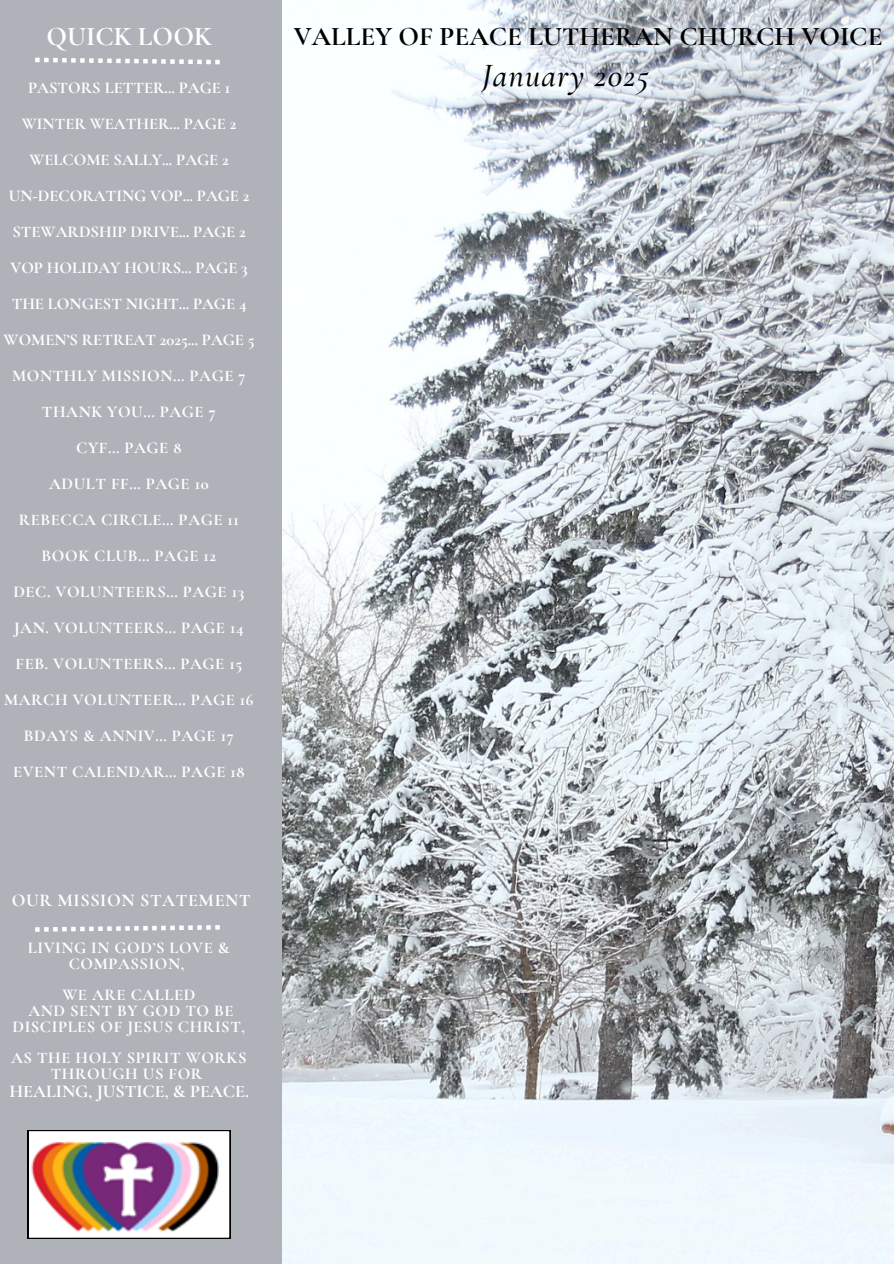
<style>
.page{position:relative;width:894px;height:1264px;background:#fff}
.page>*{position:absolute;margin:0;border:0;box-sizing:border-box;transform-origin:0 0}
.t1{font:italic 500 33px "Cormorant Garamond";letter-spacing:.035em;color:#000}
.t2{font:700 27px "Cormorant Garamond";color:#000}
.t3{font:700 27px "Cormorant Garamond";color:#fff}
.t4{font:700 18px "Cormorant Garamond";color:#fff}
.t5{font:700 18px "Cormorant Garamond";letter-spacing:.02em;color:#fff}
.t6{font:700 16.5px/15.8px "Cormorant Garamond";letter-spacing:.035em;color:#fff;text-align:center}
.t7{font:700 16.5px "Cormorant Garamond";color:#fff}
</style>
<div class="page">
<div style="left:0;top:0;width:893px;height:1263px;background:#afb3b9"></div>
<svg style="left:35px;top:58px;width:185px;height:6px"></svg>
<svg style="left:28px;top:1130px;width:202px;height:108px;background:#ba9da3"></svg>
<svg style="left:35px;top:925px;width:185px;height:6px"></svg>
<img style="left:283px;top:0;width:609px;height:1263px">
<h2 class="t3" style="left:47px;top:20px;width:167px">QUICK LOOK</h2>
<p class="t7" style="left:28px;top:78px;width:203px">PASTORS LETTER... PAGE 1</p>
<p class="t7" style="left:22px;top:114px;width:216px">WINTER WEATHER... PAGE 2</p>
<p class="t7" style="left:29px;top:150px;width:201px">WELCOME SALLY... PAGE 2</p>
<p class="t7" style="left:9px;top:186px;width:242px">UN-DECORATING VOP... PAGE 2</p>
<p class="t7" style="left:12px;top:222px;width:235px">STEWARDSHIP DRIVE... PAGE 2</p>
<p class="t7" style="left:10px;top:258px;width:239px">VOP HOLIDAY HOURS... PAGE 3</p>
<p class="t7" style="left:12px;top:294px;width:236px">THE LONGEST NIGHT... PAGE 4</p>
<p class="t7" style="left:4px;top:330px;width:252px">WOMEN’S RETREAT 2025... PAGE 5</p>
<p class="t6" style="left:12px;top:368px;width:235px">MONTHLY MISSION... PAGE 7</p>
<p class="t6" style="left:42px;top:404px;width:175px">THANK YOU... PAGE 7</p>
<p class="t6" style="left:76px;top:440px;width:107px">CYF... PAGE 8</p>
<p class="t6" style="left:49px;top:476px;width:161px">ADULT FF... PAGE 10</p>
<p class="t6" style="left:19px;top:512px;width:222px">REBECCA CIRCLE... PAGE 11</p>
<p class="t6" style="left:42px;top:548px;width:176px">BOOK CLUB... PAGE 12</p>
<p class="t6" style="left:13px;top:584px;width:232px">DEC. VOLUNTEERS... PAGE 13</p>
<p class="t6" style="left:14px;top:620px;width:231px">JAN. VOLUNTEERS... PAGE 14</p>
<p class="t6" style="left:16px;top:656px;width:228px">FEB. VOLUNTEERS... PAGE 15</p>
<p class="t6" style="left:4px;top:692px;width:251px">MARCH VOLUNTEER... PAGE 16</p>
<p class="t6" style="left:24px;top:728px;width:211px">BDAYS &amp; ANNIV... PAGE 17</p>
<p class="t6" style="left:13px;top:764px;width:233px">EVENT CALENDAR... PAGE 18</p>
<p class="t2" style="left:294px;top:20px;width:590px">VALLEY OF PEACE LUTHERAN CHURCH VOICE</p>
<p class="t1" style="left:482px;top:56px;width:168px">January 2025</p>
<p class="t5" style="left:12px;top:889px;width:240px">OUR MISSION STATEMENT</p>
<p class="t6" style="left:28px;top:939px;width:203px">LIVING IN GOD’S LOVE &amp;<br>COMPASSION,</p>
<p class="t6" style="left:62px;top:987px;width:134px">WE ARE CALLED</p>
<p class="t6" style="left:12px;top:1002px;width:234px">AND SENT BY GOD TO BE<br>DISCIPLES OF JESUS CHRIST,</p>
<p class="t6" style="left:11px;top:1050px;width:237px">AS THE HOLY SPIRIT WORKS<br>THROUGH US FOR</p>
<p class="t4" style="left:9px;top:1080px;width:241px">HEALING, JUSTICE, &amp; PEACE.</p>
</div>
